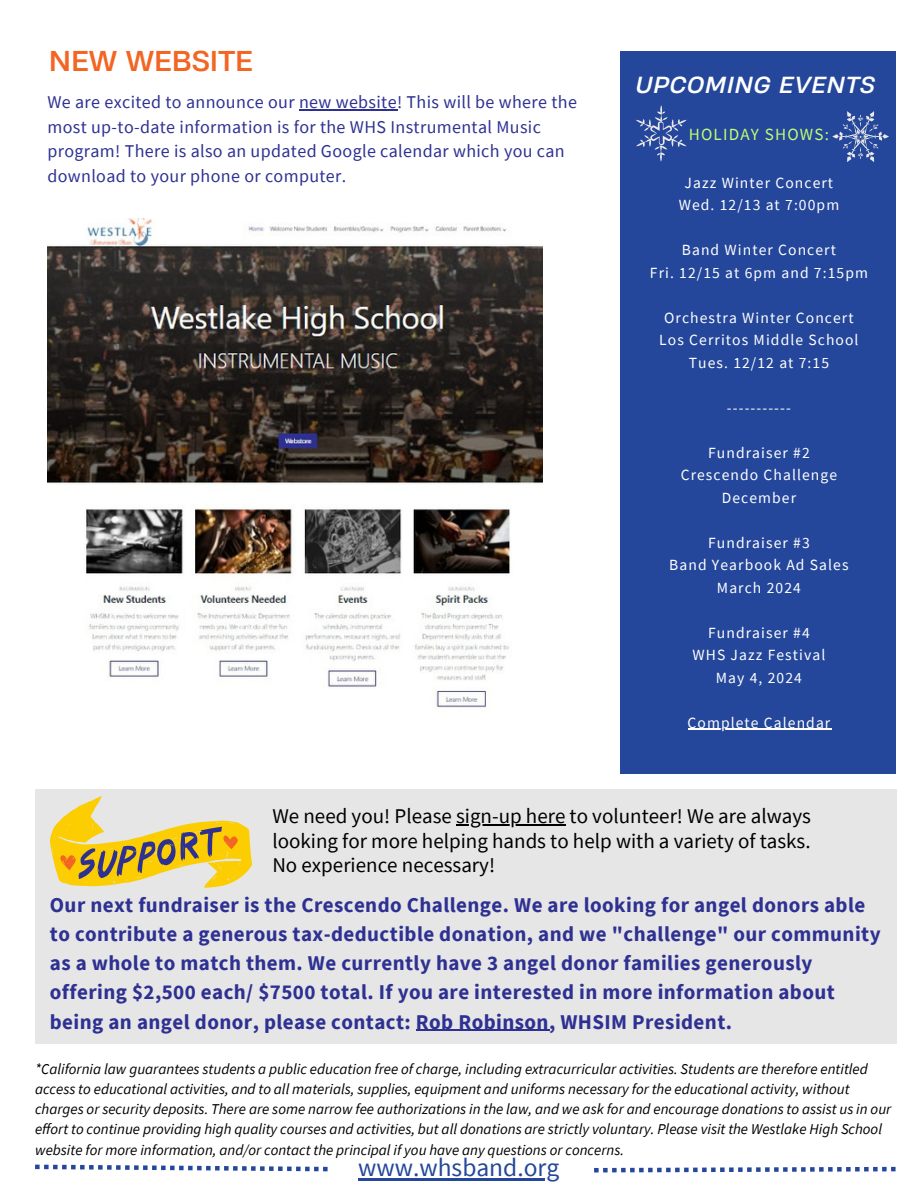
<style>
.page{position:relative;width:918px;height:1188px;background:#fff}
.page>*{position:absolute;margin:0;border:0;box-sizing:border-box;transform-origin:0 0}
.t1{font:27px "Heading Now 74";color:#f26522}
.t2{font:25.5px "Source Sans Pro";color:#24479b}
.t3{font:italic 21.9px "Heading Now 74";letter-spacing:.04em;color:#fff}
.t4{font:700 21px/29.2px "Source Sans Pro";letter-spacing:.02em;color:#2e3192}
.t5{font:21px/24.8px "Source Sans Pro";color:#000}
.t6{font:18px/24.8px "Source Sans Pro";letter-spacing:.02em;color:#2e3192}
.t7{font:17.1px "Source Sans Pro";letter-spacing:.07em;color:#c1ff72}
.t8{font:15.6px "Source Sans Pro";letter-spacing:.07em;color:#fff}
.t9{font:italic 15px/20.2px "Source Sans Pro";color:#000}
</style>
<div class="page">
<div style="left:620px;top:51px;width:276px;height:722px;background:#24479b"></div>
<img style="left:47px;top:218px;width:495px;height:490px">
<svg style="left:35px;top:1165px;width:293px;height:6px"></svg>
<svg style="left:594px;top:1167px;width:302px;height:5px"></svg>
<div style="left:35px;top:789px;width:862px;height:255px;background:#e6e6e6"></div>
<svg style="left:50px;top:796px;width:202px;height:92px"></svg>
<hr style="left:688px;top:729px;width:143px;height:1px;background:#fff">
<svg style="left:636px;top:105px;width:51px;height:57px"></svg>
<svg style="left:833px;top:111px;width:56px;height:51px"></svg>
<hr style="left:299px;top:109px;width:98px;height:1px;background:#2e3192">
<hr style="left:358px;top:1179px;width:201px;height:2px;background:#24479b">
<hr style="left:456px;top:824px;width:109px;height:1px;background:#000">
<hr style="left:416px;top:1030px;width:133px;height:1px;background:#2e3192">
<p class="t1" style="left:49px;top:43px;width:205px">NEW WEBSITE</p>
<p class="t6" style="left:47px;top:89px;width:531px">We are excited to announce our new website! This will be where the most up-to-date information is for the WHS Instrumental Music program! There is also an updated Google calendar which you can download to your phone or computer.</p>
<p class="t3" style="left:636px;top:70px;width:241px">UPCOMING EVENTS</p>
<p class="t7" style="left:689px;top:124px;width:142px">HOLIDAY SHOWS:</p>
<p class="t8" style="left:685px;top:172px;width:150px">Jazz Winter Concert</p>
<p class="t8" style="left:679px;top:195px;width:162px">Wed. 12/13 at 7:00pm</p>
<p class="t8" style="left:682px;top:240px;width:156px">Band Winter Concert</p>
<p class="t8" style="left:650px;top:262px;width:220px">Fri. 12/15 at 6pm and 7:15pm</p>
<p class="t8" style="left:664px;top:307px;width:191px">Orchestra Winter Concert</p>
<p class="t8" style="left:659px;top:330px;width:201px">Los Cerritos Middle School</p>
<p class="t8" style="left:689px;top:352px;width:142px">Tues. 12/12 at 7:15</p>
<p class="t8" style="left:727px;top:397px;width:66px">-----------</p>
<p class="t8" style="left:708px;top:442px;width:103px">Fundraiser #2</p>
<p class="t8" style="left:681px;top:465px;width:158px">Crescendo Challenge</p>
<p class="t8" style="left:722px;top:487px;width:76px">December</p>
<p class="t8" style="left:708px;top:532px;width:103px">Fundraiser #3</p>
<p class="t8" style="left:669px;top:555px;width:181px">Band Yearbook Ad Sales</p>
<p class="t8" style="left:717px;top:577px;width:85px">March 2024</p>
<p class="t8" style="left:708px;top:622px;width:103px">Fundraiser #4</p>
<p class="t8" style="left:693px;top:645px;width:134px">WHS Jazz Festival</p>
<p class="t8" style="left:716px;top:667px;width:88px">May 4, 2024</p>
<p class="t8" style="left:688px;top:712px;width:144px">Complete Calendar</p>
<p class="t5" style="left:272px;top:803px;width:540px">We need you! Please sign-up here to volunteer! We are always looking for more helping hands to help with a variety of tasks.</p>
<p class="t5" style="left:272px;top:853px;width:224px">No experience necessary!</p>
<p class="t4" style="left:50px;top:889px;width:832px">Our next fundraiser is the Crescendo Challenge. We are looking for angel donors able to contribute a generous tax-deductible donation, and we "challenge" our community as a whole to match them. We currently have 3 angel donor families generously offering $2,500 each/ $7500 total. If you are interested in more information about being an angel donor, please contact: Rob Robinson, WHSIM President.</p>
<p class="t9" style="left:35px;top:1058px;width:858px">*California law guarantees students a public education free of charge, including extracurricular activities. Students are therefore entitled access to educational activities, and to all materials, supplies, equipment and uniforms necessary for the educational activity, without charges or security deposits. There are some narrow fee authorizations in the law, and we ask for and encourage donations to assist us in our effort to continue providing high quality courses and activities, but all donations are strictly voluntary. Please visit the Westlake High School website for more information, and/or contact the principal if you have any questions or concerns.</p>
<p class="t2" style="left:358px;top:1151px;width:202px">www.whsband.org</p>
</div>
